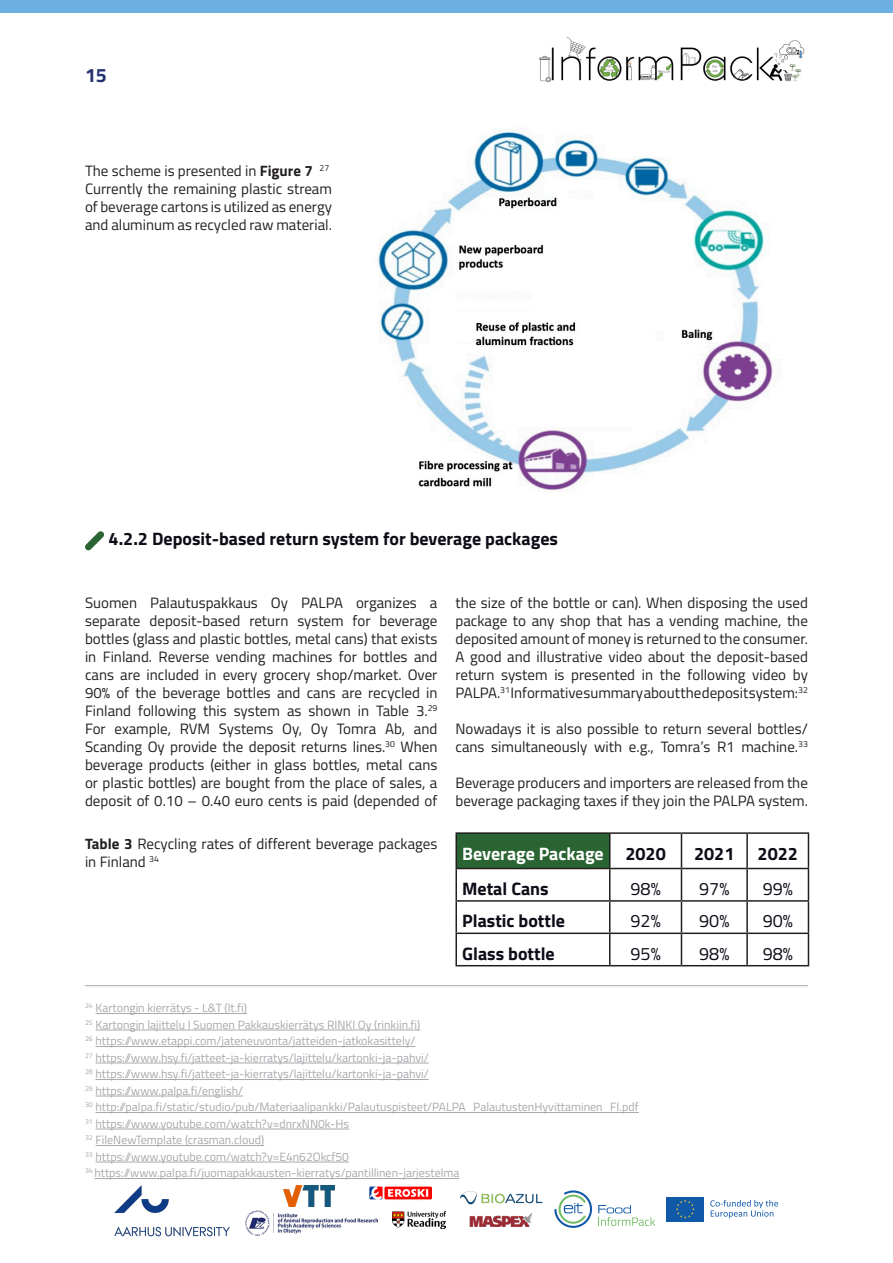
<style>
.page{position:relative;width:893px;height:1263px;background:#fff}
.page>*{position:absolute;margin:0;border:0;box-sizing:border-box;transform-origin:0 0}
.t1{font:700 19.5px "Titillium Web";color:#273371}
.Destacados{font:700 18px "Titillium Web";color:#0c0d17}
.Estilo_de_párrafo_1{font:700 18px "Titillium Web";color:#0c0d17}
.Estilo_de_párrafo_1-2{font:18px "Titillium Web";color:#0c0d17}
.Estilo_de_párrafo_1-3{font:700 18px "Titillium Web";color:#fff}
.t2{font:15px/18px "Titillium Web";color:#231f20;text-align:justify}
.Referencias{font:12px "Titillium Web";color:#a8a9ad}
.s1{font-weight:700}
</style>
<div class="page">
<img style="left:378px;top:131px;width:398px;height:360px">
<svg style="left:85px;top:531px;width:19px;height:20px"></svg>
<div style="left:456px;top:833px;width:154px;height:35px;background:#296432"></div>
<hr style="left:455px;top:832px;width:155px;height:2px;background:#231f20">
<hr style="left:455px;top:834px;width:2px;height:34px;background:#231f20">
<hr style="left:610px;top:832px;width:71px;height:2px;background:#231f20">
<hr style="left:609px;top:834px;width:1px;height:34px;background:#231f20">
<hr style="left:681px;top:832px;width:66px;height:2px;background:#231f20">
<hr style="left:681px;top:834px;width:1px;height:34px;background:#231f20">
<hr style="left:747px;top:832px;width:62px;height:2px;background:#231f20">
<hr style="left:746px;top:834px;width:2px;height:34px;background:#231f20">
<hr style="left:808px;top:834px;width:1px;height:34px;background:#231f20">
<hr style="left:455px;top:868px;width:155px;height:1px;background:#231f20">
<hr style="left:455px;top:869px;width:2px;height:31px;background:#231f20">
<hr style="left:610px;top:868px;width:71px;height:1px;background:#231f20">
<hr style="left:609px;top:869px;width:1px;height:31px;background:#231f20">
<hr style="left:681px;top:868px;width:66px;height:1px;background:#231f20">
<hr style="left:681px;top:869px;width:1px;height:31px;background:#231f20">
<hr style="left:747px;top:868px;width:62px;height:1px;background:#231f20">
<hr style="left:746px;top:869px;width:2px;height:31px;background:#231f20">
<hr style="left:808px;top:869px;width:1px;height:31px;background:#231f20">
<hr style="left:455px;top:900px;width:155px;height:2px;background:#231f20">
<hr style="left:455px;top:902px;width:2px;height:30px;background:#231f20">
<hr style="left:610px;top:900px;width:71px;height:2px;background:#231f20">
<hr style="left:609px;top:902px;width:1px;height:30px;background:#231f20">
<hr style="left:681px;top:900px;width:66px;height:2px;background:#231f20">
<hr style="left:681px;top:902px;width:1px;height:30px;background:#231f20">
<hr style="left:747px;top:900px;width:62px;height:2px;background:#231f20">
<hr style="left:746px;top:902px;width:2px;height:30px;background:#231f20">
<hr style="left:808px;top:902px;width:1px;height:30px;background:#231f20">
<hr style="left:455px;top:932px;width:155px;height:2px;background:#231f20">
<hr style="left:455px;top:934px;width:2px;height:31px;background:#231f20">
<hr style="left:610px;top:932px;width:71px;height:2px;background:#231f20">
<hr style="left:609px;top:934px;width:1px;height:31px;background:#231f20">
<hr style="left:681px;top:932px;width:66px;height:2px;background:#231f20">
<hr style="left:681px;top:934px;width:1px;height:31px;background:#231f20">
<hr style="left:747px;top:932px;width:62px;height:2px;background:#231f20">
<hr style="left:746px;top:934px;width:2px;height:31px;background:#231f20">
<hr style="left:808px;top:934px;width:1px;height:31px;background:#231f20">
<hr style="left:455px;top:965px;width:155px;height:1px;background:#231f20">
<hr style="left:610px;top:965px;width:71px;height:1px;background:#231f20">
<hr style="left:681px;top:965px;width:66px;height:1px;background:#231f20">
<hr style="left:747px;top:965px;width:62px;height:1px;background:#231f20">
<hr style="left:85px;top:985px;width:723px;height:1px;background:#a8a9ad">
<hr style="left:96px;top:1013px;width:151px;height:1px;background:#a8a9ad">
<hr style="left:96px;top:1030px;width:324px;height:1px;background:#a8a9ad">
<hr style="left:96px;top:1046px;width:319px;height:1px;background:#a8a9ad">
<hr style="left:96px;top:1063px;width:333px;height:1px;background:#a8a9ad">
<hr style="left:96px;top:1079px;width:333px;height:1px;background:#a8a9ad">
<hr style="left:96px;top:1096px;width:147px;height:1px;background:#a8a9ad">
<hr style="left:96px;top:1112px;width:543px;height:1px;background:#a8a9ad">
<hr style="left:96px;top:1129px;width:253px;height:1px;background:#a8a9ad">
<hr style="left:96px;top:1145px;width:168px;height:1px;background:#a8a9ad">
<hr style="left:96px;top:1162px;width:253px;height:1px;background:#a8a9ad">
<hr style="left:94px;top:1178px;width:366px;height:1px;background:#a8a9ad">
<div style="left:0;top:0;width:893px;height:13px;background:#6cb1e2"></div>
<img style="left:115px;top:1185px;width:115px;height:51px">
<img style="left:283px;top:1185px;width:52px;height:22px">
<img style="left:245px;top:1211px;width:133px;height:24px">
<img style="left:370px;top:1187px;width:61px;height:13px">
<img style="left:393px;top:1211px;width:52px;height:17px">
<img style="left:460px;top:1191px;width:83px;height:14px">
<img style="left:470px;top:1214px;width:61px;height:13px">
<div style="left:666px;top:1197px;width:38px;height:25px;background:#1059a9"></div>
<svg style="left:710px;top:1200px;width:68px;height:18px"></svg>
<svg style="left:676px;top:1200px;width:19px;height:18px"></svg>
<svg style="left:554px;top:1190px;width:38px;height:38px"></svg>
<svg style="left:598px;top:1205px;width:57px;height:21px"></svg>
<img style="left:539px;top:37px;width:266px;height:46px">
<h1 class="t1" style="left:85px;top:60px;width:23px">15</h1>
<p class="t2" style="left:85px;top:161px;width:246px">The scheme is presented in <span class="s1">Figure 7</span> <sup>27</sup></p>
<p class="t2" style="left:85px;top:179px;width:248px">Currently the remaining plastic stream of beverage cartons is utilized as energy and aluminum as recycled raw material.</p>
<p class="Destacados" style="left:109px;top:525px;width:451px">4.2.2 Deposit-based return system for beverage packages</p>
<p class="t2" style="left:85px;top:593px;width:354px">Suomen Palautuspakkaus Oy PALPA organizes a separate deposit-based return system for beverage bottles (glass and plastic bottles, metal cans) that exists in Finland. Reverse vending machines for bottles and cans are included in every grocery shop/market. Over 90% of the beverage bottles and cans are recycled in Finland following this system as shown in Table 3.<sup>29<br></sup>For example, RVM Systems Oy, Oy Tomra Ab, and Scanding Oy provide the deposit returns lines.<sup>30</sup> When beverage products (either in glass bottles, metal cans or plastic bottles) are bought from the place of sales, a deposit of 0.10 – 0.40 euro cents is paid (depended of</p>
<p class="t2" style="left:455px;top:593px;width:354px">the size of the bottle or can). When disposing the used package to any shop that has a vending machine, the deposited amount of money is returned to the consumer.</p>
<p class="t2" style="left:455px;top:647px;width:354px">A good and illustrative video about the deposit-based return system is presented in the following video by PALPA.<sup>31</sup> Informative summary about the deposit system:<sup>32</sup></p>
<p class="t2" style="left:455px;top:719px;width:354px">Nowadays it is also possible to return several bottles/ cans simultaneously with e.g., Tomra’s R1 machine.<sup>33</sup></p>
<p class="t2" style="left:455px;top:773px;width:354px">Beverage producers and importers are released from the beverage packaging taxes if they join the PALPA system.</p>
<p class="t2" style="left:85px;top:834px;width:354px"><span class="s1">Table 3</span> Recycling rates of different beverage packages in Finland <sup>34</sup></p>
<p class="Estilo_de_párrafo_1-3" style="left:462px;top:839px;width:143px">Beverage Package</p>
<p class="Estilo_de_párrafo_1" style="left:625px;top:839px;width:42px">2020</p>
<p class="Estilo_de_párrafo_1" style="left:694px;top:839px;width:42px">2021</p>
<p class="Estilo_de_párrafo_1" style="left:758px;top:839px;width:42px">2022</p>
<p class="Estilo_de_párrafo_1" style="left:462px;top:875px;width:88px">Metal Cans</p>
<p class="Estilo_de_párrafo_1-2" style="left:630px;top:875px;width:32px">98%</p>
<p class="Estilo_de_párrafo_1-2" style="left:699px;top:875px;width:32px">97%</p>
<p class="Estilo_de_párrafo_1-2" style="left:763px;top:875px;width:32px">99%</p>
<p class="Estilo_de_párrafo_1" style="left:462px;top:907px;width:104px">Plastic bottle</p>
<p class="Estilo_de_párrafo_1-2" style="left:630px;top:908px;width:32px">92%</p>
<p class="Estilo_de_párrafo_1-2" style="left:699px;top:908px;width:32px">90%</p>
<p class="Estilo_de_párrafo_1-2" style="left:763px;top:908px;width:32px">90%</p>
<p class="Estilo_de_párrafo_1" style="left:462px;top:940px;width:94px">Glass bottle</p>
<p class="Estilo_de_párrafo_1-2" style="left:630px;top:940px;width:32px">95%</p>
<p class="Estilo_de_párrafo_1-2" style="left:699px;top:940px;width:32px">98%</p>
<p class="Estilo_de_párrafo_1-2" style="left:763px;top:940px;width:32px">98%</p>
<p class="Referencias" style="left:85px;top:999px;width:163px"><sup>24</sup> Kartongin kierrätys - L&amp;T (lt.fi)</p>
<p class="Referencias" style="left:85px;top:1016px;width:337px"><sup>25</sup> Kartongin lajittelu I Suomen Pakkauskierrätys RINKI Oy (rinkiin.fi)</p>
<p class="Referencias" style="left:85px;top:1032px;width:332px"><sup>26</sup> https://www.etappi.com/jateneuvonta/jatteiden-jatkokasittely/</p>
<p class="Referencias" style="left:85px;top:1049px;width:345px"><sup>27</sup> https://www.hsy.fi/jatteet-ja-kierratys/lajittelu/kartonki-ja-pahvi/</p>
<p class="Referencias" style="left:85px;top:1065px;width:345px"><sup>28</sup> https://www.hsy.fi/jatteet-ja-kierratys/lajittelu/kartonki-ja-pahvi/</p>
<p class="Referencias" style="left:85px;top:1082px;width:160px"><sup>29</sup> https://www.palpa.fi/english/</p>
<p class="Referencias" style="left:85px;top:1098px;width:555px"><sup>30</sup> http://palpa.fi/static/studio/pub/Materiaalipankki/Palautuspisteet/PALPA_PalautustenHyvittaminen_FI.pdf</p>
<p class="Referencias" style="left:85px;top:1115px;width:266px"><sup>31</sup> https://www.youtube.com/watch?v=dnrxNN0k-Hs</p>
<p class="Referencias" style="left:85px;top:1131px;width:181px"><sup>32</sup> FileNewTemplate (crasman.cloud)</p>
<p class="Referencias" style="left:85px;top:1148px;width:265px"><sup>33</sup> https://www.youtube.com/watch?v=E4n62Okcf50</p>
<p class="Referencias" style="left:85px;top:1164px;width:376px"><sup>34</sup> https://www.palpa.fi/juomapakkausten-kierratys/pantillinen-jarjestelma</p>
</div>
